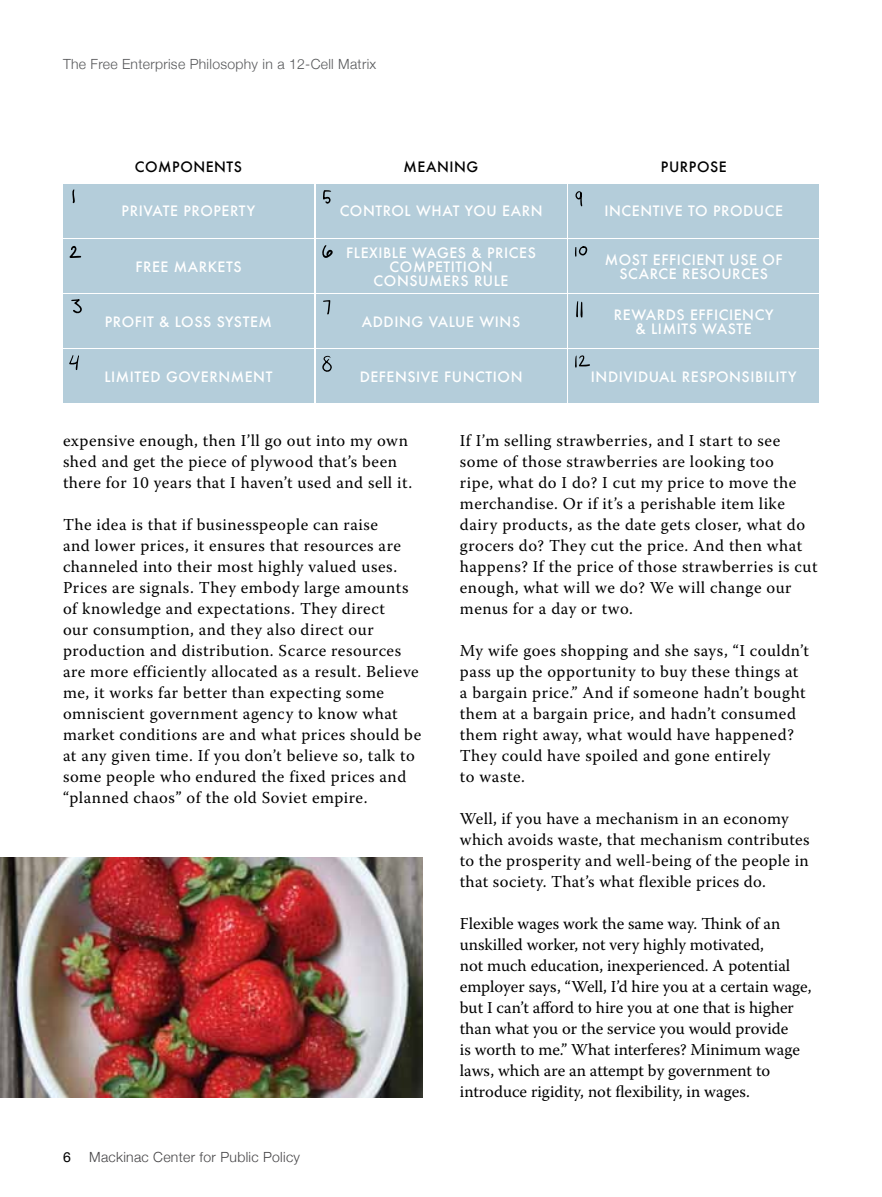
<style>
.page{position:relative;width:882px;height:1197px;background:#fff}
.page>*{position:absolute;margin:0;border:0;box-sizing:border-box;transform-origin:0 0}
.t1{font:16.62px/21px "Warnock Pro";letter-spacing:.03em;color:#000}
.t2{font:16.62px/21px "Warnock Pro";color:#000}
.t3{font:500 14px/14px "Futura";letter-spacing:.04em;color:#fff;text-align:center}
.t4{font:300 14px "Helvetica Neue";letter-spacing:.02em;color:#58595b}
.t5{font:300 14px "Helvetica Neue";letter-spacing:.02em;color:#464547}
.t6{font:500 14px "Futura";letter-spacing:.04em;color:#000}
.t7{font:14px "Helvetica Neue";color:#000}
</style>
<div class="page">
<img style="left:0;top:858px;width:422px;height:239px">
<div style="left:63px;top:239px;width:251px;height:54px;background:#b4cdda"></div>
<div style="left:63px;top:294px;width:251px;height:54px;background:#b4cdda"></div>
<div style="left:63px;top:349px;width:251px;height:54px;background:#b4cdda"></div>
<div style="left:316px;top:239px;width:251px;height:54px;background:#b4cdda"></div>
<div style="left:316px;top:349px;width:251px;height:54px;background:#b4cdda"></div>
<div style="left:316px;top:184px;width:251px;height:53px;background:#b4cdda"></div>
<div style="left:568px;top:349px;width:251px;height:54px;background:#b4cdda"></div>
<div style="left:568px;top:294px;width:251px;height:54px;background:#b4cdda"></div>
<div style="left:568px;top:239px;width:251px;height:54px;background:#b4cdda"></div>
<div style="left:568px;top:184px;width:251px;height:53px;background:#b4cdda"></div>
<div style="left:316px;top:294px;width:251px;height:54px;background:#b4cdda"></div>
<div style="left:63px;top:184px;width:251px;height:53px;background:#b4cdda"></div>
<svg style="left:72px;top:189px;width:3px;height:14px"></svg>
<svg style="left:69px;top:246px;width:12px;height:12px"></svg>
<svg style="left:71px;top:299px;width:11px;height:15px"></svg>
<svg style="left:69px;top:355px;width:10px;height:15px"></svg>
<svg style="left:323px;top:190px;width:8px;height:14px"></svg>
<svg style="left:322px;top:245px;width:11px;height:13px"></svg>
<svg style="left:323px;top:300px;width:7px;height:15px"></svg>
<svg style="left:322px;top:355px;width:10px;height:17px"></svg>
<svg style="left:575px;top:191px;width:7px;height:16px"></svg>
<svg style="left:575px;top:246px;width:12px;height:11px"></svg>
<svg style="left:576px;top:301px;width:7px;height:17px"></svg>
<svg style="left:575px;top:355px;width:15px;height:13px"></svg>
<p class="t4" style="left:63px;top:53px;width:315px">The Free Enterprise Philosophy in a 12-Cell Matrix</p>
<p class="t6" style="left:135px;top:157px;width:109px">COMPONENTS</p>
<p class="t6" style="left:404px;top:157px;width:76px">MEANING</p>
<p class="t6" style="left:661px;top:157px;width:67px">PURPOSE</p>
<p class="t3" style="left:122px;top:204px;width:135px">PRIVATE PROPERTY</p>
<p class="t3" style="left:340px;top:204px;width:204px">CONTROL WHAT YOU EARN</p>
<p class="t3" style="left:604px;top:204px;width:180px">INCENTIVE TO PRODUCE</p>
<p class="t3" style="left:135px;top:259px;width:108px">FREE MARKETS</p>
<p class="t3" style="left:346px;top:245px;width:191px">FLEXIBLE WAGES &amp; PRICES<br>COMPETITION<br>CONSUMERS RULE</p>
<p class="t3" style="left:605px;top:252px;width:178px">MOST EFFICIENT USE OF<br>SCARCE RESOURCES</p>
<p class="t3" style="left:105px;top:314px;width:167px">PROFIT &amp; LOSS SYSTEM</p>
<p class="t3" style="left:362px;top:314px;width:160px">ADDING VALUE WINS</p>
<p class="t3" style="left:614px;top:307px;width:161px">REWARDS EFFICIENCY &amp; LIMITS WASTE</p>
<p class="t3" style="left:104px;top:370px;width:169px">LIMITED GOVERNMENT</p>
<p class="t3" style="left:360px;top:370px;width:164px">DEFENSIVE FUNCTION</p>
<p class="t3" style="left:591px;top:370px;width:207px">I NDIVIDUAL RESPONSIBILITY</p>
<p class="t1" style="left:63px;top:430px;width:351px">expensive enough, then I’ll go out into my own shed and get the piece of plywood that’s been there for 10 years that I haven’t used and sell it.</p>
<p class="t1" style="left:63px;top:514px;width:360px">The idea is that if businesspeople can raise<br>and lower prices, it ensures that resources are channeled into their most highly valued uses.<br>Prices are signals. They embody large amounts of knowledge and expectations. They direct<br>our consumption, and they also direct our production and distribution. Scarce resources are more efficiently allocated as a result. Believe me, it works far better than expecting some omniscient government agency to know what market conditions are and what prices should be at any given time. If you don’t believe so, talk to some people who endured the fixed prices and “planned chaos” of the old Soviet empire.</p>
<p class="t7" style="left:63px;top:1147px;width:9px">6</p>
<p class="t5" style="left:89px;top:1146px;width:212px">Mackinac Center for Public Policy</p>
<p class="t1" style="left:460px;top:430px;width:359px">If I’m selling strawberries, and I start to see some of those strawberries are looking too<br>ripe, what do I do? I cut my price to move the merchandise. Or if it’s a perishable item like dairy products, as the date gets closer, what do grocers do? They cut the price. And then what happens? If the price of those strawberries is cut enough, what will we do? We will change our menus for a day or two.</p>
<p class="t1" style="left:460px;top:640px;width:351px">My wife goes shopping and she says, “I couldn’t pass up the opportunity to buy these things at a bargain price.” And if someone hadn’t bought them at a bargain price, and hadn’t consumed them right away, what would have happened?<br>They could have spoiled and gone entirely<br>to waste.</p>
<p class="t1" style="left:460px;top:808px;width:351px">Well, if you have a mechanism in an economy which avoids waste, that mechanism contributes to the prosperity and well-being of the people in that society. That’s what flexible prices do.</p>
<p class="t2" style="left:460px;top:913px;width:353px">Flexible wages work the same way. Think of an unskilled worker, not very highly motivated,<br>not much education, inexperienced. A potential employer says, “Well, I’d hire you at a certain wage, but I can’t afford to hire you at one that is higher than what you or the service you would provide<br>is worth to me.” What interferes? Minimum wage laws, which are an attempt by government to introduce rigidity, not flexibility, in wages.</p>
</div>
